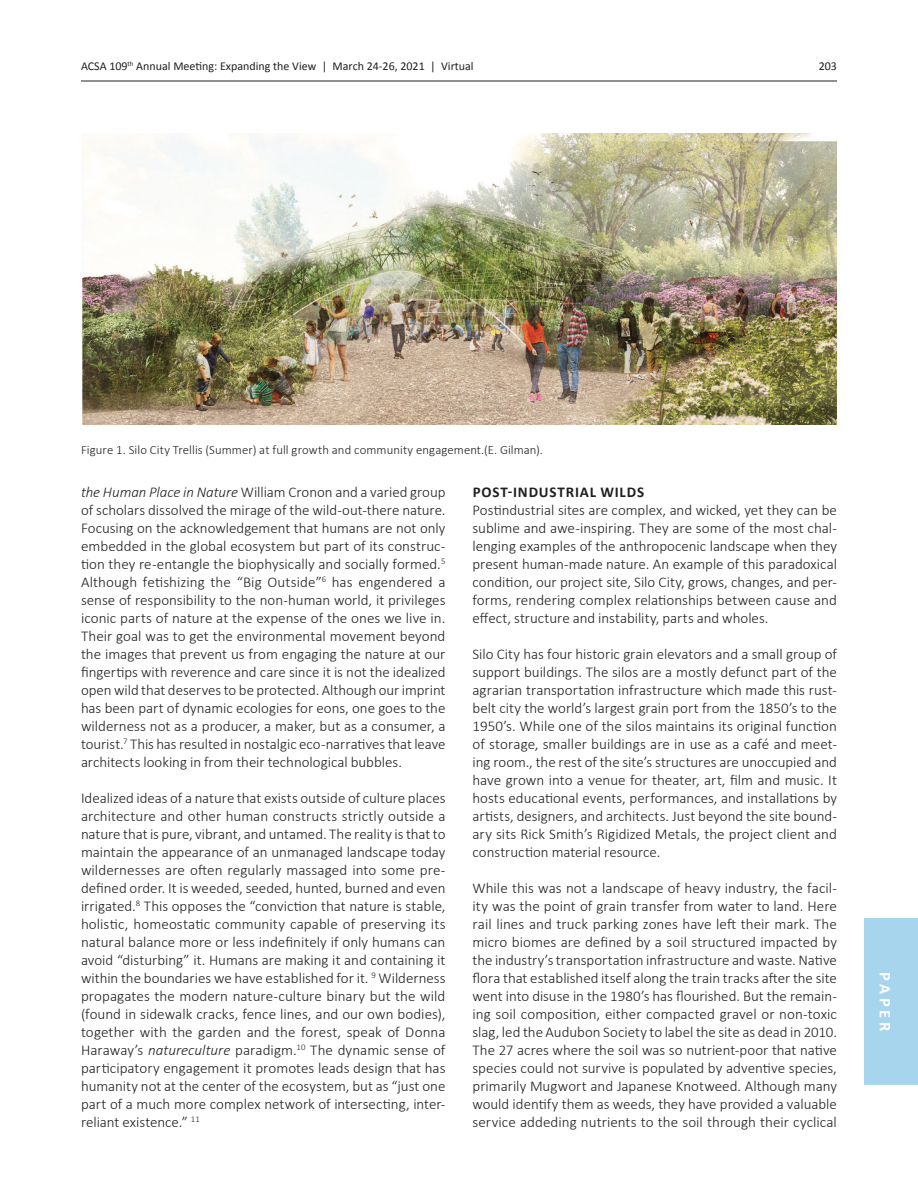
<style>
.page{position:relative;width:918px;height:1188px;background:#fff}
.page>*{position:absolute;margin:0;border:0;box-sizing:border-box;transform-origin:0 0}
.t1{font:700 16.5px "Calibri";letter-spacing:.235em;color:#fff}
._06_Main_Body_Text{font:300 15px/18px "Calibri";color:#231f20;text-align:justify}
._05_Section_Header{font:700 15px "Calibri";letter-spacing:.055em;color:#231f20}
._07_Caption_Text{font:300 12.75px "Calibri";letter-spacing:.005em;color:#231f20}
.t2{font:12px "Calibri";color:#231f20}
.s1{font-style:italic}
</style>
<div class="page">
<hr style="left:81px;top:81px;width:756px;height:1px;background:#231f20">
<div style="left:864px;top:918px;width:54px;height:167px;background:#a7d5ee"></div>
<img style="left:82px;top:133px;width:755px;height:292px">
<p class="t2" style="left:81px;top:58px;width:394px">ACSA 109<sup>th</sup> Annual Meeting: Expanding the View | March 24-26, 2021 | Virtual</p>
<p class="t2" style="left:819px;top:58px;width:20px">203</p>
<p class="_07_Caption_Text" style="left:81px;top:442px;width:464px">Figure 1. Silo City Trellis (Summer) at full growth and community engagement.(E. Gilman).</p>
<p class="_06_Main_Body_Text" style="left:81px;top:483px;width:366px"><span class="s1">the Human Place in Nature</span> William Cronon and a varied group of scholars dissolved the mirage of the wild-out-there nature.<br>Focusing on the acknowledgement that humans are not only embedded in the global ecosystem but part of its construc&shy;tion they re-entangle the biophysically and socially formed.<sup>5<br></sup>Although fetishizing the “Big Outside”<sup>6</sup> has engendered a sense of responsibility to the non-human world, it privileges iconic parts of nature at the expense of the ones we live in.<br>Their goal was to get the environmental movement beyond the images that prevent us from engaging the nature at our fingertips with reverence and care since it is not the idealized open wild that deserves to be protected. Although our imprint has been part of dynamic ecologies for eons, one goes to the wilderness not as a producer, a maker, but as a consumer, a tourist.<sup>7</sup> This has resulted in nostalgic eco-narratives that leave architects looking in from their technological bubbles.</p>
<p class="_06_Main_Body_Text" style="left:81px;top:789px;width:366px">Idealized ideas of a nature that exists outside of culture places architecture and other human constructs strictly outside a nature that is pure, vibrant, and untamed. The reality is that to maintain the appearance of an unmanaged landscape today wildernesses are often regularly massaged into some pre&shy;defined order. It is weeded, seeded, hunted, burned and even irrigated.<sup>8</sup> This opposes the “conviction that nature is stable, holistic, homeostatic community capable of preserving its natural balance more or less indefinitely if only humans can avoid “disturbing” it. Humans are making it and containing it within the boundaries we have established for it. <sup>9</sup> Wilderness propagates the modern nature-culture binary but the wild (found in sidewalk cracks, fence lines, and our own bodies), together with the garden and the forest, speak of Donna Haraway’s <span class="s1">natureculture</span> paradigm.<sup>10</sup> The dynamic sense of participatory engagement it promotes leads design that has humanity not at the center of the ecosystem, but as “just one part of a much more complex network of intersecting, inter&shy;reliant existence.” <sup>11</sup></p>
<p class="_05_Section_Header" style="left:473px;top:483px;width:173px">POST-INDUSTRIAL WILDS</p>
<p class="_06_Main_Body_Text" style="left:472px;top:501px;width:366px">Postindustrial sites are complex, and wicked, yet they can be sublime and awe‐inspiring. They are some of the most chal&shy;lenging examples of the anthropocenic landscape when they present human‐made nature. An example of this paradoxical condition, our project site, Silo City, grows, changes, and per&shy;forms, rendering complex relationships between cause and effect, structure and instability, parts and wholes.</p>
<p class="_06_Main_Body_Text" style="left:472px;top:645px;width:366px">Silo City has four historic grain elevators and a small group of support buildings. The silos are a mostly defunct part of the agrarian transportation infrastructure which made this rust&shy;belt city the world’s largest grain port from the 1850’s to the 1950’s. While one of the silos maintains its original function of storage, smaller buildings are in use as a café and meet&shy;ing room., the rest of the site’s structures are unoccupied and have grown into a venue for theater, art, film and music. It hosts educational events, performances, and installations by artists, designers, and architects. Just beyond the site bound&shy;ary sits Rick Smith’s Rigidized Metals, the project client and construction material resource.</p>
<p class="_06_Main_Body_Text" style="left:472px;top:879px;width:366px">While this was not a landscape of heavy industry, the facil&shy;ity was the point of grain transfer from water to land. Here rail lines and truck parking zones have left their mark. The micro biomes are defined by a soil structured impacted by the industry’s transportation infrastructure and waste. Native flora that established itself along the train tracks after the site went into disuse in the 1980’s has flourished. But the remain&shy;ing soil composition, either compacted gravel or non-toxic slag, led the Audubon Society to label the site as dead in 2010.<br>The 27 acres where the soil was so nutrient-poor that native species could not survive is populated by adventive species, primarily Mugwort and Japanese Knotweed. Although many would identify them as weeds, they have provided a valuable service addeding nutrients to the soil through their cyclical</p>
<p class="t1" style="left:896px;top:972px;width:61px;rotate:90deg">PAPER</p>
</div>
